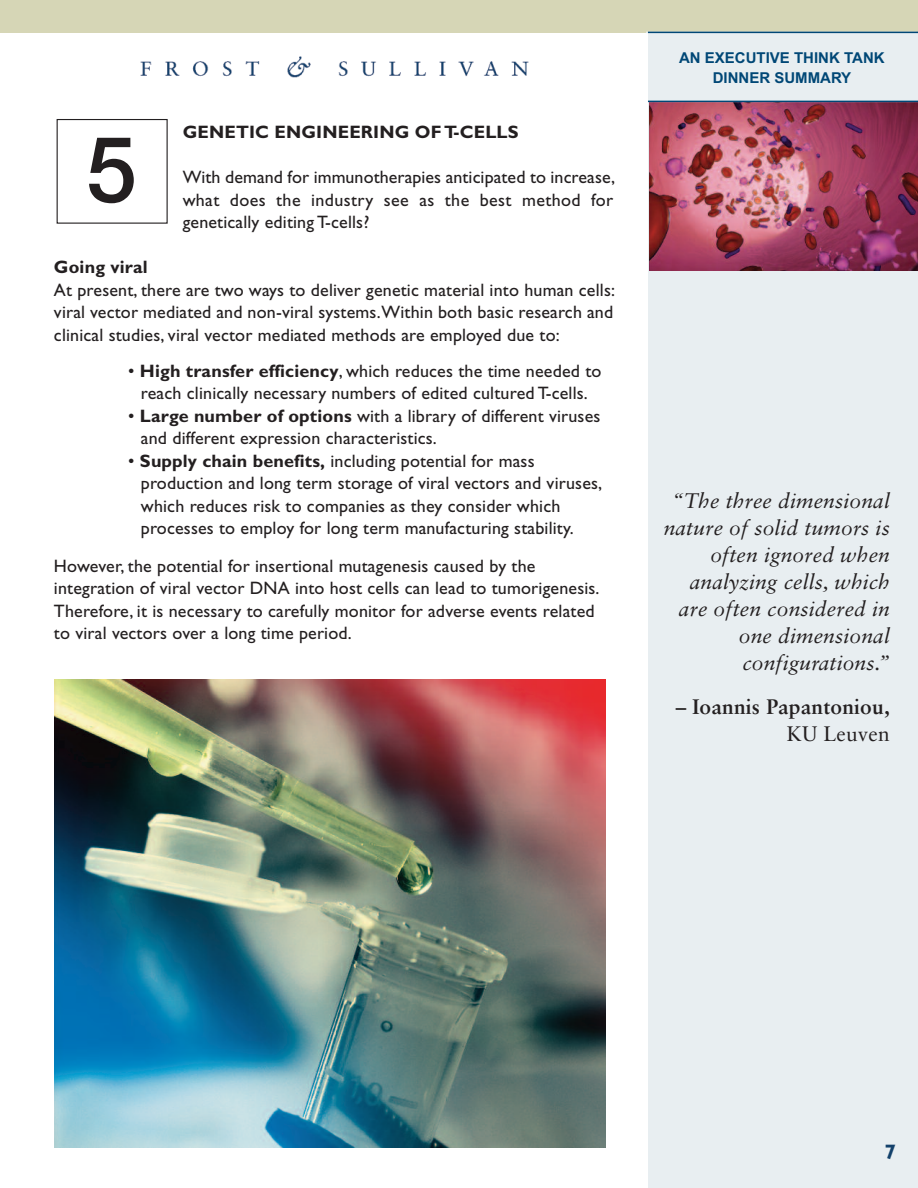
<style>
.page{position:relative;width:918px;height:1188px;background:#fff}
.page>*{position:absolute;margin:0;border:0;box-sizing:border-box;transform-origin:0 0}
.t1{font:500 91.8px "Helvetica Neue";color:#231f20}
.t2{font:21px/27px "Sabon Italic Os F";letter-spacing:.01em;color:#231f20;text-align:right}
.t3{font:700 21px "Sabon";letter-spacing:.01em;color:#231f20}
.t4{font:21px "Sabon";letter-spacing:.01em;color:#231f20}
.t5{font:700 21px "Gill Sans";color:#13416b}
.t6{font:18px/22.5px "Gill Sans";letter-spacing:.01em;color:#231f20}
.t7{font:700 18px "Gill Sans";letter-spacing:.01em;color:#231f20}
.t8{font:700 15px/19.5px "Arial MT Std";color:#004776;text-align:center}
.s1{font-weight:700}
</style>
<div class="page">
<div style="left:648px;top:27px;width:270px;height:1161px;background:#e8eef1"></div>
<div style="left:0;top:0;width:918px;height:32px;background:#d6d6b6"></div>
<img style="left:140px;top:56px;width:389px;height:22px">
<hr style="left:646px;top:32px;width:271px;height:1px;background:#e8eef1">
<hr style="left:648px;top:32px;width:270px;height:1px;background:#004776">
<img style="left:649px;top:102px;width:269px;height:168px">
<hr style="left:648px;top:101px;width:270px;height:1px;background:#004776">
<img style="left:54px;top:680px;width:551px;height:467px">
<h1 class="t1" style="left:86px;top:112px;width:53px">5</h1>
<p class="t7" style="left:183px;top:125px;width:338px">GENETIC ENGINEERING OF T-CELLS</p>
<p class="t6" style="left:183px;top:168px;width:434px;text-align:justify">With demand for immunotherapies anticipated to increase, what does the industry see as the best method for genetically editing T-cells?</p>
<p class="t7" style="left:54px;top:260px;width:95px">Going viral</p>
<p class="t6" style="left:54px;top:280px;width:563px;text-align:justify">At present, there are two ways to deliver genetic material into human cells: viral vector mediated and non-viral systems.Within both basic research and clinical studies, viral vector mediated methods are employed due to:</p>
<p class="t6" style="left:128px;top:361px;width:475px;text-align:center">• <span class="s1">High transfer efficiency</span>, which reduces the time needed to reach clinically necessary numbers of edited cultured T-cells.</p>
<p class="t6" style="left:141px;top:406px;width:461px;text-indent:-13px">• <span class="s1">Large number of options</span> with a library of different viruses and different expression characteristics.</p>
<p class="t6" style="left:141px;top:451px;width:463px;text-indent:-13px">• <span class="s1">Supply chain benefits,</span> including potential for mass production and long term storage of viral vectors and viruses, which reduces risk to companies as they consider which processes to employ for long term manufacturing stability.</p>
<p class="t6" style="left:54px;top:556px;width:547px">However, the potential for insertional mutagenesis caused by the integration of viral vector DNA into host cells can lead to tumorigenesis.<br>Therefore, it is necessary to carefully monitor for adverse events related to viral vectors over a long time period.</p>
<p class="t8" style="left:679px;top:50px;width:207px">AN EXECUTIVE THINK TANK<br>DINNER SUMMARY</p>
<p class="t2" style="left:664px;top:489px;width:228px">“The three dimensional nature of solid tumors is often ignored when analyzing cells, which are often considered in one dimensional configurations.”</p>
<p class="t3" style="left:676px;top:698px;width:216px">– Ioannis Papantoniou,</p>
<p class="t4" style="left:787px;top:725px;width:105px">KU Leuven</p>
<p class="t5" style="left:884px;top:1144px;width:13px">7</p>
</div>
